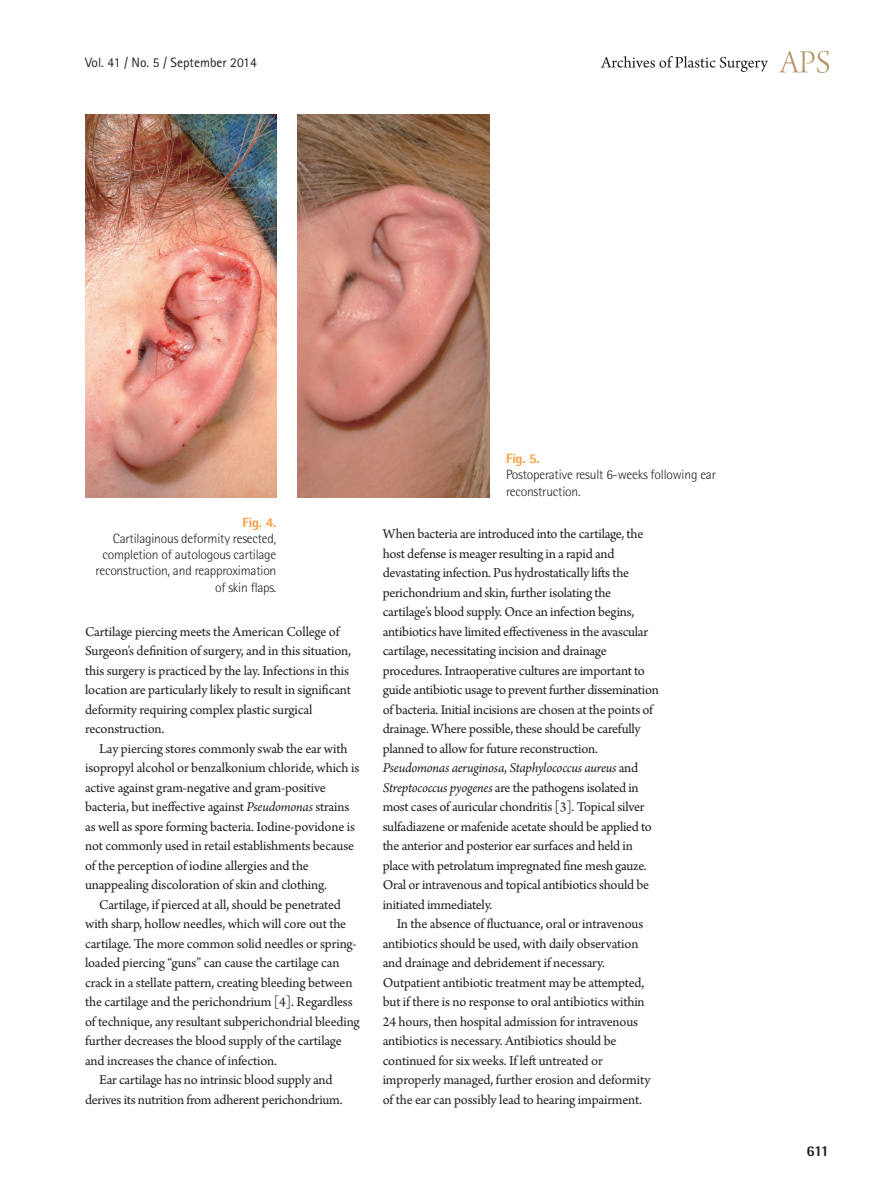
<style>
.page{position:relative;width:893px;height:1191px;background:#fff}
.page>*{position:absolute;margin:0;border:0;box-sizing:border-box;transform-origin:0 0}
.t1{font:800 15px "Rotis Semi Sans Std";color:#231f20}
.본문{font:14.25px/19.5px "Arno Pro";letter-spacing:-.015em;color:#231f20}
.표_그림_설명{font:300 13.5px/16.2px "Rotis Semi Sans Std";letter-spacing:-.015em;color:#231f20;text-align:right}
.t2{font:13.5px "Rotis Sans Serif Std";color:#231f20}
.s1{font-weight:800;color:#f89d3d}
.s2{font-style:italic}
</style>
<div class="page">
<svg style="left:779px;top:51px;width:50px;height:22px"></svg>
<svg style="left:601px;top:56px;width:167px;height:16px"></svg>
<img style="left:85px;top:115px;width:191px;height:382px">
<img style="left:298px;top:115px;width:191px;height:382px">
<p class="t2" style="left:85px;top:54px;width:173px">Vol. 41 / No. 5 / September 2014</p>
<p class="표_그림_설명" style="left:506px;top:450px;width:211px;text-align:left"><span class="s1">Fig. 5.<br></span>Postoperative result 6-weeks following ear reconstruction.</p>
<p class="표_그림_설명" style="left:96px;top:514px;width:182px"><span class="s1">Fig. 4.<br></span>Cartilaginous deformity resected, completion of autologous cartilage reconstruction, and reapproximation of skin flaps.</p>
<p class="본문" style="left:383px;top:525px;width:278px">When bacteria are introduced into the cartilage, the host defense is meager resulting in a rapid and devastating infection. Pus hydrostatically lifts the perichondrium and skin, further isolating the cartilage’s blood supply. Once an infection begins, antibiotics have limited effectiveness in the avascular cartilage, necessitating incision and drainage procedures. Intraoperative cultures are important to guide antibiotic usage to prevent further dissemination of bacteria. Initial incisions are chosen at the points of drainage. Where possible, these should be carefully planned to allow for future reconstruction.<br><span class="s2">Pseudomonas aeruginosa</span>, <span class="s2">Staphylococcus aureus</span> and <span class="s2">Streptococcus pyogenes</span> are the pathogens isolated in most cases of auricular chondritis [3]. Topical silver sulfadiazene or mafenide acetate should be applied to the anterior and posterior ear surfaces and held in place with petrolatum impregnated fine mesh gauze.<br>Oral or intravenous and topical antibiotics should be initiated immediately.</p>
<p class="본문" style="left:383px;top:915px;width:269px;text-indent:14px">In the absence of fluctuance, oral or intravenous antibiotics should be used, with daily observation and drainage and debridement if necessary.<br>Outpatient antibiotic treatment may be attempted, but if there is no response to oral antibiotics within 24 hours, then hospital admission for intravenous antibiotics is necessary. Antibiotics should be continued for six weeks. If left untreated or improperly managed, further erosion and deformity of the ear can possibly lead to hearing impairment.</p>
<p class="본문" style="left:85px;top:622px;width:268px">Cartilage piercing meets the American College of Surgeon’s definition of surgery, and in this situation, this surgery is practiced by the lay. Infections in this location are particularly likely to result in significant deformity requiring complex plastic surgical reconstruction.</p>
<p class="본문" style="left:85px;top:739px;width:276px;text-indent:14px">Lay piercing stores commonly swab the ear with isopropyl alcohol or benzalkonium chloride, which is active against gram-negative and gram-positive bacteria, but ineffective against <span class="s2">Pseudomonas</span> strains as well as spore forming bacteria. Iodine-povidone is not commonly used in retail establishments because of the perception of iodine allergies and the unappealing discoloration of skin and clothing.</p>
<p class="본문" style="left:85px;top:895px;width:276px;text-indent:14px">Cartilage, if pierced at all, should be penetrated with sharp, hollow needles, which will core out the cartilage. The more common solid needles or spring&shy;loaded piercing “guns” can cause the cartilage can crack in a stellate pattern, creating bleeding between the cartilage and the perichondrium [4]. Regardless of technique, any resultant subperichondrial bleeding further decreases the blood supply of the cartilage and increases the chance of infection.</p>
<p class="본문" style="left:85px;top:1071px;width:259px;text-align:center">Ear cartilage has no intrinsic blood supply and derives its nutrition from adherent perichondrium.</p>
<p class="t1" style="left:806px;top:1141px;width:24px">611</p>
</div>
